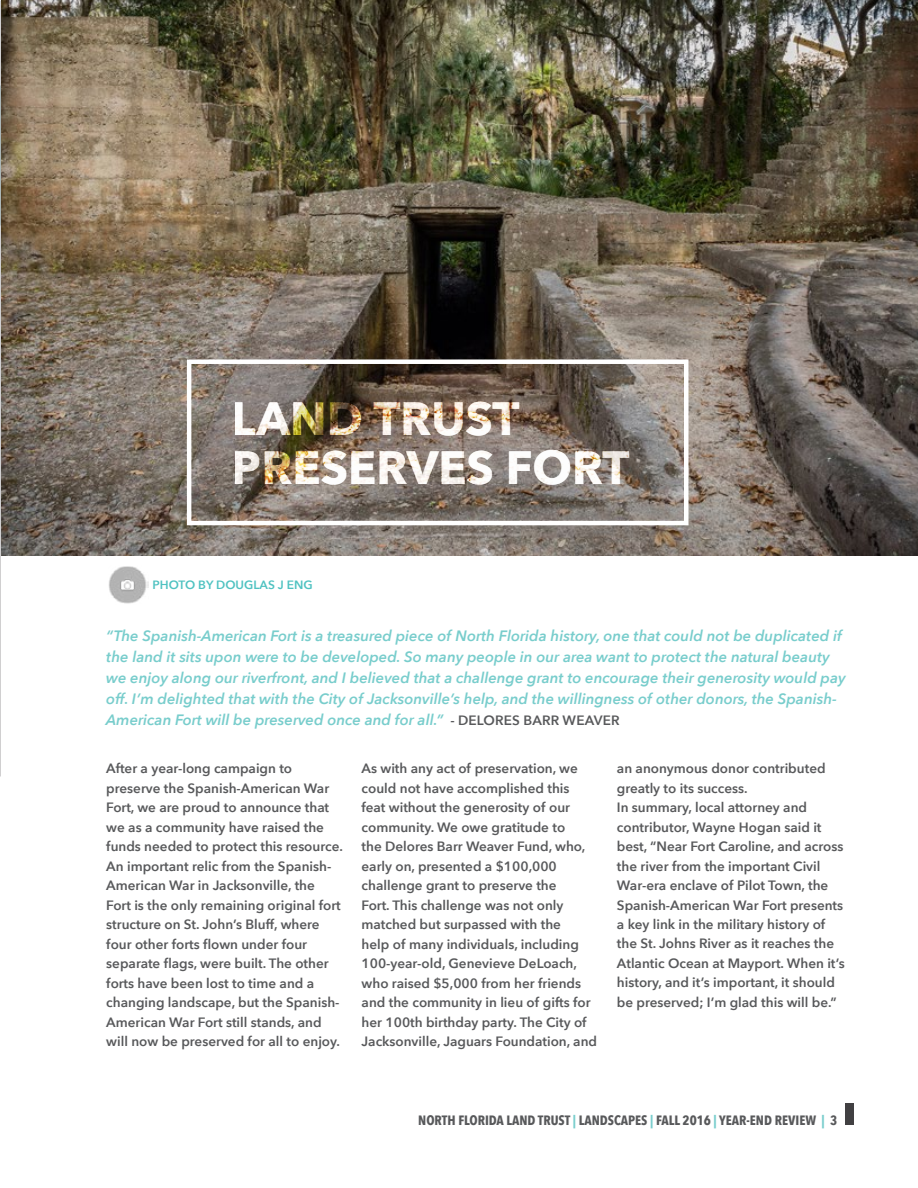
<style>
.page{position:relative;width:918px;height:1188px;background:#fff}
.page>*{position:absolute;margin:0;border:0;box-sizing:border-box;transform-origin:0 0}
.t1{font:700 46.5px/49.5px "Avenir Next";color:#fff}
.t2{font:italic 600 15px/21px "Avenir Next";color:#78cdcc}
.t3{font:600 13.5px/19.5px "Avenir Next";color:#58595b}
.t4{font:700 13.5px "Avenir Next Condensed";color:#58595b}
.t5{font:600 12px "Avenir Next";color:#4fc2c1}
.s1{font-style:normal;font-size:13.5px;color:#58595b}
.s2{color:#78cdcc}
</style>
<div class="page">
<div style="left:846px;top:1103px;width:8px;height:21px;background:#414042"></div>
<img style="left:1px;top:0;width:917px;height:555px">
<hr style="left:0;top:196px;width:1px;height:30px;background:#4fc2c1">
<div style="left:187px;top:359px;width:501px;height:166px;border:4px solid #fff"></div>
<img style="left:109px;top:566px;width:40px;height:38px">
<h1 class="t1" style="left:232px;top:393px;width:399px">LAND TRUST<br>PRESERVES FORT</h1>
<p class="t5" style="left:153px;top:574px;width:162px">PHOTO BY DOUGLAS J ENG</p>
<p class="t2" style="left:106px;top:625px;width:741px">“The Spanish-American Fort is a treasured piece of North Florida history, one that could not be duplicated if the land it sits upon were to be developed. So many people in our area want to protect the natural beauty we enjoy along our riverfront, and I believed that a challenge grant to encourage their generosity would pay off. I’m delighted that with the City of Jacksonville’s help, and the willingness of other donors, the Spanish-American Fort will be preserved once and for all.” <span class="s1">- DELORES BARR WEAVER</span></p>
<p class="t3" style="left:106px;top:758px;width:238px">After a year-long campaign to preserve the Spanish-American War Fort, we are proud to announce that we as a community have raised the funds needed to protect this resource.<br>An important relic from the Spanish-American War in Jacksonville, the Fort is the only remaining original fort structure on St. John’s Bluff, where four other forts flown under four separate flags, were built. The other forts have been lost to time and a changing landscape, but the Spanish-American War Fort still stands, and will now be preserved for all to enjoy.</p>
<p class="t3" style="left:362px;top:758px;width:237px">As with any act of preservation, we could not have accomplished this<br>feat without the generosity of our community. We owe gratitude to<br>the Delores Barr Weaver Fund, who, early on, presented a $100,000 challenge grant to preserve the<br>Fort. This challenge was not only matched but surpassed with the<br>help of many individuals, including 100-year-old, Genevieve DeLoach, who raised $5,000 from her friends and the community in lieu of gifts for her 100th birthday party. The City of Jacksonville, Jaguars Foundation, and</p>
<p class="t3" style="left:617px;top:758px;width:229px">an anonymous donor contributed greatly to its success.<br>In summary, local attorney and contributor, Wayne Hogan said it best, “Near Fort Caroline, and across the river from the important Civil War-era enclave of Pilot Town, the Spanish-American War Fort presents a key link in the military history of the St. Johns River as it reaches the Atlantic Ocean at Mayport. When it’s history, and it’s important, it should be preserved; I’m glad this will be.”</p>
<p class="t4" style="left:418px;top:1112px;width:421px">NORTH FLORIDA LAND TRUST <span class="s2">|</span> LANDSCAPES <span class="s2">|</span> FALL 2016 <span class="s2">|</span> YEAR-END REVIEW <span class="s2">|</span> 3</p>
</div>
